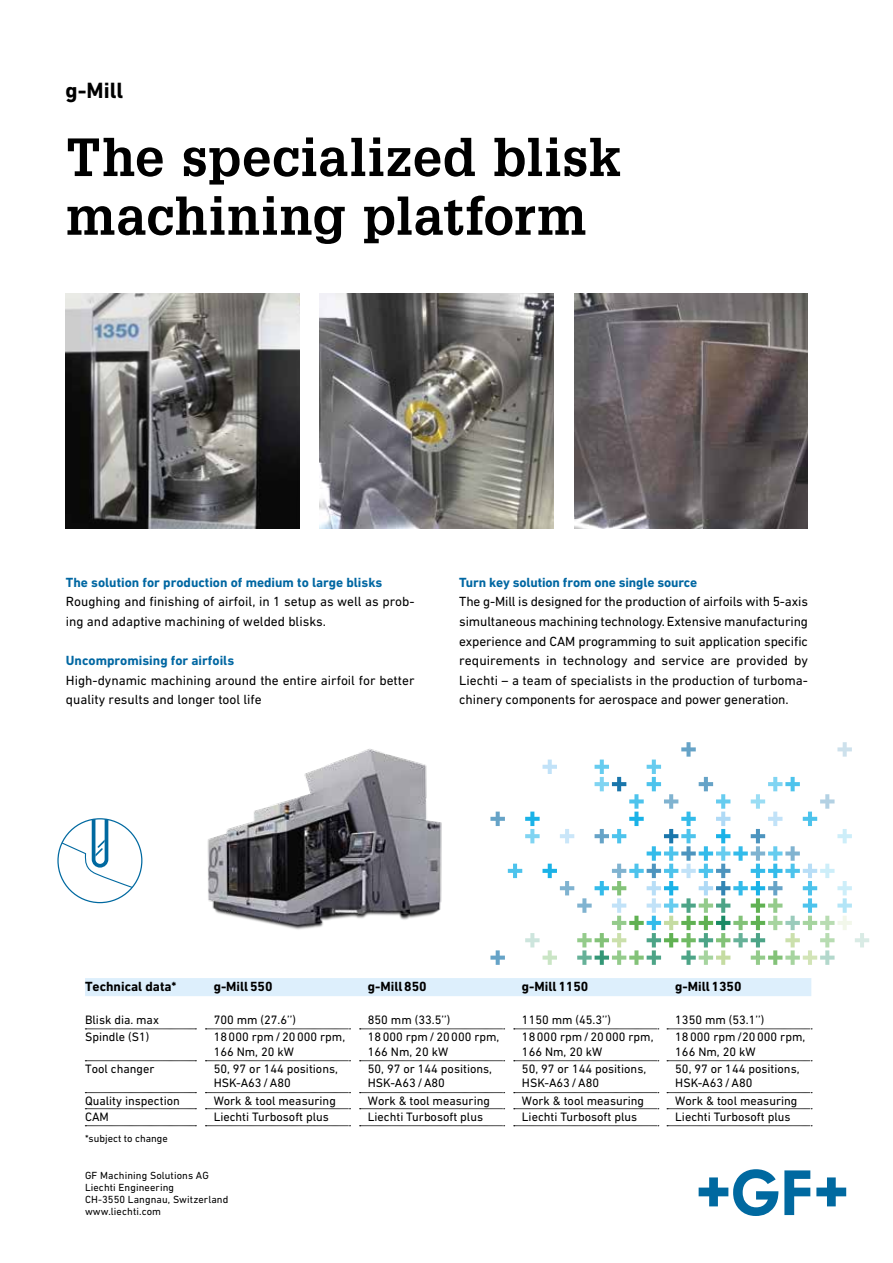
<style>
.page{position:relative;width:893px;height:1263px;background:#fff}
.page>*{position:absolute;margin:0;border:0;box-sizing:border-box;transform-origin:0 0}
.t1{font:700 52.5px/58.7px "Glypha LT Pro";letter-spacing:.01em;color:#000}
.t2{font:700 22.5px "DIN Next W1 G";color:#000}
.t3{font:13.5px/19.5px "DIN Next W1 G";color:#000}
.t4{font:700 13.5px "DIN Next W1 G";color:#0067a2}
.t5{font:700 13.5px "DIN Next W1 G";color:#000}
.t6{font:12.3px/14.9px "DIN Next W1 G";color:#000}
.t7{font:10.5px/12px "DIN Next W1 G";letter-spacing:.01em;color:#000}
</style>
<div class="page">
<svg style="left:490px;top:742px;width:379px;height:223px"></svg>
<img style="left:320px;top:293px;width:234px;height:235px">
<img style="left:574px;top:294px;width:234px;height:234px">
<img style="left:66px;top:293px;width:234px;height:235px">
<div style="left:85px;top:978px;width:726px;height:18px;background:#ddeffc"></div>
<svg style="left:85px;top:1028px;width:111px;height:1px"></svg>
<svg style="left:205px;top:1028px;width:145px;height:1px"></svg>
<svg style="left:360px;top:1028px;width:145px;height:1px"></svg>
<svg style="left:514px;top:1028px;width:145px;height:1px"></svg>
<svg style="left:667px;top:1028px;width:145px;height:1px"></svg>
<svg style="left:85px;top:1060px;width:111px;height:1px"></svg>
<svg style="left:205px;top:1060px;width:145px;height:1px"></svg>
<svg style="left:360px;top:1060px;width:145px;height:1px"></svg>
<svg style="left:514px;top:1060px;width:145px;height:1px"></svg>
<svg style="left:667px;top:1060px;width:145px;height:1px"></svg>
<svg style="left:85px;top:1092px;width:111px;height:1px"></svg>
<svg style="left:205px;top:1092px;width:145px;height:1px"></svg>
<svg style="left:360px;top:1092px;width:145px;height:1px"></svg>
<svg style="left:514px;top:1092px;width:145px;height:1px"></svg>
<svg style="left:667px;top:1092px;width:145px;height:1px"></svg>
<svg style="left:85px;top:1108px;width:111px;height:1px"></svg>
<svg style="left:205px;top:1108px;width:145px;height:1px"></svg>
<svg style="left:360px;top:1108px;width:145px;height:1px"></svg>
<svg style="left:514px;top:1108px;width:145px;height:1px"></svg>
<svg style="left:667px;top:1108px;width:145px;height:1px"></svg>
<svg style="left:85px;top:1125px;width:111px;height:1px"></svg>
<svg style="left:205px;top:1125px;width:145px;height:1px"></svg>
<svg style="left:360px;top:1125px;width:145px;height:1px"></svg>
<svg style="left:514px;top:1125px;width:145px;height:1px"></svg>
<svg style="left:667px;top:1125px;width:145px;height:1px"></svg>
<img style="left:207px;top:749px;width:235px;height:181px">
<svg style="left:699px;top:1169px;width:79px;height:47px"></svg>
<svg style="left:784px;top:1170px;width:26px;height:45px"></svg>
<svg style="left:816px;top:1177px;width:30px;height:29px"></svg>
<svg style="left:57px;top:818px;width:85px;height:85px"></svg>
<h2 class="t2" style="left:66px;top:77px;width:59px">g-Mill</h2>
<h1 class="t1" style="left:66px;top:127px;width:557px">The specialized blisk machining platform</h1>
<p class="t4" style="left:66px;top:574px;width:318px">The solution for production of medium to large blisks</p>
<p class="t3" style="left:66px;top:592px;width:350px">Roughing and finishing of airfoil, in 1 setup as well as prob&shy;ing and adaptive machining of welded blisks.</p>
<p class="t4" style="left:66px;top:653px;width:170px">Uncompromising for airfoils</p>
<p class="t3" style="left:66px;top:670px;width:350px">High-dynamic machining around the entire airfoil for better quality results and longer tool life</p>
<p class="t4" style="left:459px;top:574px;width:239px">Turn key solution from one single source</p>
<p class="t3" style="left:459px;top:592px;width:350px;text-align:justify">The g-Mill is designed for the production of airfoils with 5-axis simultaneous machining technology. Extensive manufacturing experience and CAM programming to suit application specific requirements in technology and service are provided by Liechti – a team of specialists in the production of turboma&shy;chinery components for aerospace and power generation.</p>
<p class="t5" style="left:85px;top:978px;width:93px">Technical data*</p>
<p class="t5" style="left:214px;top:978px;width:60px">g-Mill550</p>
<p class="t5" style="left:368px;top:978px;width:60px">g-Mill850</p>
<p class="t5" style="left:522px;top:978px;width:68px">g-Mill1150</p>
<p class="t5" style="left:675px;top:978px;width:68px">g-Mill1350</p>
<p class="t6" style="left:85px;top:1012px;width:75px">Blisk dia. max</p>
<p class="t6" style="left:214px;top:1012px;width:84px">700 mm (27.6’’)</p>
<p class="t6" style="left:368px;top:1012px;width:84px">850 mm (33.5’’)</p>
<p class="t6" style="left:522px;top:1012px;width:91px">1150 mm (45.3’’)</p>
<p class="t6" style="left:675px;top:1012px;width:91px">1350 mm (53.1’’)</p>
<p class="t6" style="left:85px;top:1029px;width:66px">Spindle (S1)</p>
<p class="t6" style="left:214px;top:1029px;width:133px">18000 rpm/20000 rpm,<br>166 Nm, 20 kW</p>
<p class="t6" style="left:368px;top:1029px;width:133px">18000 rpm/20000 rpm,<br>166 Nm, 20 kW</p>
<p class="t6" style="left:522px;top:1029px;width:133px">18000 rpm/20000 rpm,<br>166 Nm, 20 kW</p>
<p class="t6" style="left:675px;top:1029px;width:132px">18000 rpm/20000 rpm,<br>166 Nm, 20 kW</p>
<p class="t6" style="left:85px;top:1061px;width:71px">Tool changer</p>
<p class="t6" style="left:214px;top:1061px;width:126px">50, 97 or 144 positions,<br>HSK-A63/A80</p>
<p class="t6" style="left:368px;top:1061px;width:126px">50, 97 or 144 positions,<br>HSK-A63/A80</p>
<p class="t6" style="left:522px;top:1061px;width:126px">50, 97 or 144 positions,<br>HSK-A63/A80</p>
<p class="t6" style="left:675px;top:1061px;width:126px">50, 97 or 144 positions,<br>HSK-A63/A80</p>
<p class="t6" style="left:85px;top:1093px;width:96px">Quality inspection</p>
<p class="t6" style="left:214px;top:1093px;width:124px">Work &amp; tool measuring</p>
<p class="t6" style="left:368px;top:1093px;width:124px">Work &amp; tool measuring</p>
<p class="t6" style="left:522px;top:1093px;width:124px">Work &amp; tool measuring</p>
<p class="t6" style="left:675px;top:1093px;width:124px">Work &amp; tool measuring</p>
<p class="t6" style="left:85px;top:1109px;width:25px">CAM</p>
<p class="t6" style="left:214px;top:1109px;width:117px">Liechti Turbosoft plus</p>
<p class="t6" style="left:368px;top:1109px;width:117px">Liechti Turbosoft plus</p>
<p class="t6" style="left:522px;top:1109px;width:117px">Liechti Turbosoft plus</p>
<p class="t6" style="left:675px;top:1109px;width:117px">Liechti Turbosoft plus</p>
<p class="t7" style="left:85px;top:1133px;width:84px">*subject to change</p>
<p class="t7" style="left:85px;top:1169px;width:145px">GF Machining Solutions AG<br>Liechti Engineering<br>CH-3550 Langnau, Switzerland www.liechti.com</p>
</div>
